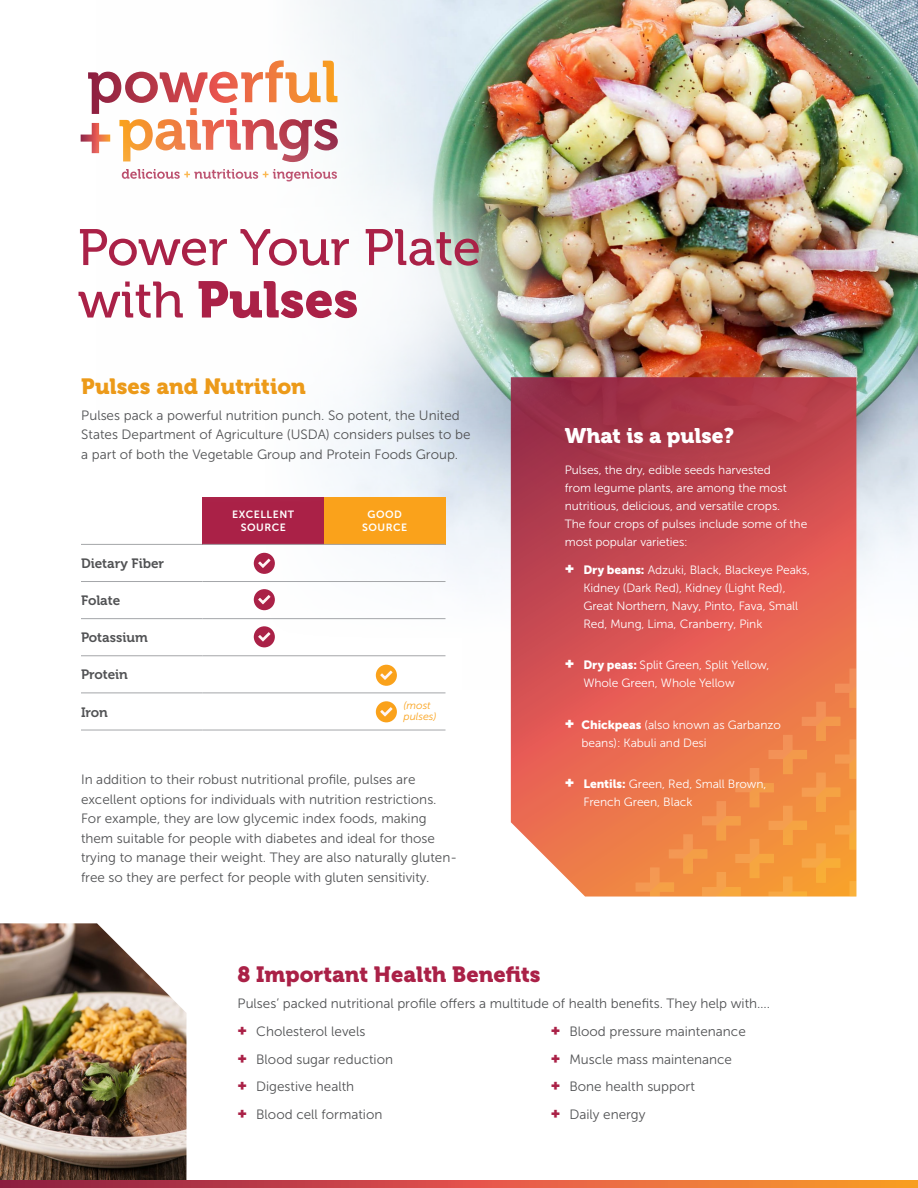
<style>
.page{position:relative;width:918px;height:1188px;background:#fff}
.page>*{position:absolute;margin:0;border:0;box-sizing:border-box;transform-origin:0 0}
.t1{font:51px "Museo 500";color:#aa2147}
.t2{font:51px "Museo 900";color:#aa2147}
.t3{font:21.9px "Museo 900";color:#aa2147}
.t4{font:21.9px "Museo 900";color:#ec9a19}
.t5{font:21px "Museo 900";color:#fff}
.t6{font:13.5px/19.5px "Museo Sans 300";color:#515254}
.t7{font:13.5px "Museo 700";color:#515254}
.t8{font:12px/18px "Museo Sans 300";letter-spacing:-.005em;color:#fff}
.t9{font:10.5px/12.6px "Museo Sans 700";letter-spacing:.05em;color:#fff;text-align:center}
.t10{font:italic 10.5px/10.5px "Museo Sans 300";color:#faa21b}
.s1{font-family:"Museo 500"}
.s2{font-family:"Gotham";font-weight:900;font-size:15px}
.s3{font-family:"Museo Sans 900"}
.s4{font-family:"Gotham";font-weight:900;font-size:15px;color:#aa2147}
</style>
<div class="page">
<img style="left:0;top:923px;width:186px;height:258px">
<img style="left:96px;top:0;width:822px;height:689px">
<svg style="left:0;top:1181px;width:918px;height:7px;background:#d15740"></svg>
<div style="left:81px;top:497px;width:121px;height:47px;background:#fff"></div>
<div style="left:202px;top:497px;width:122px;height:47px;background:#aa2147"></div>
<div style="left:324px;top:497px;width:122px;height:47px;background:#faa21b"></div>
<hr style="left:81px;top:544px;width:121px;height:1px;background:#a4a6a9">
<hr style="left:202px;top:544px;width:122px;height:1px;background:#a4a6a9">
<hr style="left:324px;top:544px;width:122px;height:1px;background:#a4a6a9">
<hr style="left:81px;top:581px;width:121px;height:1px;background:#a4a6a9">
<hr style="left:202px;top:581px;width:122px;height:1px;background:#a4a6a9">
<hr style="left:324px;top:581px;width:122px;height:1px;background:#a4a6a9">
<hr style="left:81px;top:618px;width:121px;height:1px;background:#a4a6a9">
<hr style="left:202px;top:618px;width:122px;height:1px;background:#a4a6a9">
<hr style="left:324px;top:618px;width:122px;height:1px;background:#a4a6a9">
<hr style="left:81px;top:656px;width:121px;height:1px;background:#a4a6a9">
<hr style="left:202px;top:656px;width:122px;height:1px;background:#a4a6a9">
<hr style="left:324px;top:656px;width:122px;height:1px;background:#a4a6a9">
<hr style="left:81px;top:693px;width:121px;height:1px;background:#a4a6a9">
<hr style="left:202px;top:693px;width:122px;height:1px;background:#a4a6a9">
<hr style="left:324px;top:693px;width:122px;height:1px;background:#a4a6a9">
<hr style="left:81px;top:730px;width:121px;height:1px;background:#a4a6a9">
<hr style="left:202px;top:730px;width:122px;height:1px;background:#a4a6a9">
<hr style="left:324px;top:730px;width:122px;height:1px;background:#a4a6a9">
<svg style="left:511px;top:377px;width:345px;height:520px;background:#d05553"></svg>
<svg style="left:636px;top:669px;width:220px;height:228px;background:#ef8447"></svg>
<div style="left:0;top:0;width:464px;height:374px;background:#fff;opacity:.81"></div>
<svg style="left:81px;top:60px;width:257px;height:49px"></svg>
<div style="left:0;top:109px;width:601px;height:401px;background:#fff;opacity:.81"></div>
<div style="left:254px;top:553px;width:21px;height:21px;background:#aa2147;border-radius:50%"></div>
<svg style="left:258px;top:559px;width:12px;height:9px"></svg>
<div style="left:254px;top:589px;width:21px;height:21px;background:#aa2147;border-radius:50%"></div>
<svg style="left:258px;top:595px;width:12px;height:9px"></svg>
<div style="left:254px;top:626px;width:21px;height:21px;background:#aa2147;border-radius:50%"></div>
<svg style="left:258px;top:632px;width:12px;height:10px"></svg>
<div style="left:376px;top:701px;width:21px;height:21px;background:#faa21b;border-radius:50%"></div>
<svg style="left:380px;top:707px;width:13px;height:10px"></svg>
<div style="left:376px;top:665px;width:21px;height:21px;background:#faa21b;border-radius:50%"></div>
<svg style="left:380px;top:671px;width:13px;height:9px"></svg>
<h1 class="t1" style="left:78px;top:220px;width:405px">Power Your Plate</h1>
<h1 class="t2" style="left:78px;top:271px;width:282px"><span class="s1">with</span> Pulses</h1>
<h2 class="t4" style="left:81px;top:374px;width:226px">Pulses and Nutrition</h2>
<p class="t6" style="left:81px;top:406px;width:391px">Pulses pack a powerful nutrition punch. So potent, the United<br>States Department of Agriculture (USDA) considers pulses to be a part of both the Vegetable Group and Protein Foods Group.</p>
<p class="t7" style="left:81px;top:556px;width:85px">Dietary Fiber</p>
<p class="t7" style="left:81px;top:593px;width:41px">Folate</p>
<p class="t7" style="left:81px;top:630px;width:68px">Potassium</p>
<p class="t7" style="left:81px;top:667px;width:49px">Protein</p>
<p class="t7" style="left:81px;top:704px;width:29px">Iron</p>
<p class="t9" style="left:232px;top:508px;width:63px">EXCELLENT<br>SOURCE</p>
<p class="t9" style="left:362px;top:508px;width:47px">GOOD<br>SOURCE</p>
<p class="t10" style="left:404px;top:701px;width:35px">(most pulses)</p>
<p class="t6" style="left:81px;top:770px;width:377px">In addition to their robust nutritional profile, pulses are excellent options for individuals with nutrition restrictions.<br>For example, they are low glycemic index foods, making them suitable for people with diabetes and ideal for those trying to manage their weight. They are also naturally gluten&shy;free so they are perfect for people with gluten sensitivity.</p>
<h3 class="t5" style="left:565px;top:423px;width:171px">What is a pulse?</h3>
<p class="t8" style="left:565px;top:461px;width:244px">Pulses, the dry, edible seeds harvested<br>from legume plants, are among the most nutritious, delicious, and versatile crops.<br>The four crops of pulses include some of the most popular varieties:</p>
<p class="t8" style="left:583px;top:561px;width:228px;text-indent:-19px"><span class="s2">+</span> <span class="s3">Dry beans:</span> Adzuki, Black, Blackeye Peaks, Kidney (Dark Red), Kidney (Light Red), Great Northern, Navy, Pinto, Fava, Small Red, Mung, Lima, Cranberry, Pink</p>
<p class="t8" style="left:583px;top:656px;width:188px;text-indent:-19px"><span class="s2">+</span> <span class="s3">Dry peas:</span> Split Green, Split Yellow,<br>Whole Green, Whole Yellow</p>
<p class="t8" style="left:582px;top:716px;width:201px;text-indent:-17px"><span class="s2">+</span> <span class="s3">Chickpeas</span> (also known as Garbanzo beans): Kabuli and Desi</p>
<p class="t8" style="left:583px;top:775px;width:185px;text-indent:-19px"><span class="s2">+</span> <span class="s3">Lentils:</span> Green, Red, Small Brown,<br>French Green, Black</p>
<h2 class="t3" style="left:238px;top:962px;width:305px">8 Important Health Benefits</h2>
<p class="t6" style="left:238px;top:990px;width:534px;line-height:27.8px">Pulses’ packed nutritional profile offers a multitude of health benefits. They help with…. <span class="s4">+</span> Cholesterol levels<br><span class="s4">+</span> Blood sugar reduction<br><span class="s4">+</span> Digestive health<br><span class="s4">+</span> Blood cell formation</p>
<p class="t6" style="left:551px;top:1017px;width:197px;line-height:27.8px"><span class="s4">+</span> Blood pressure maintenance <span class="s4">+</span> Muscle mass maintenance<br><span class="s4">+</span> Bone health support<br><span class="s4">+</span> Daily energy</p>
</div>
